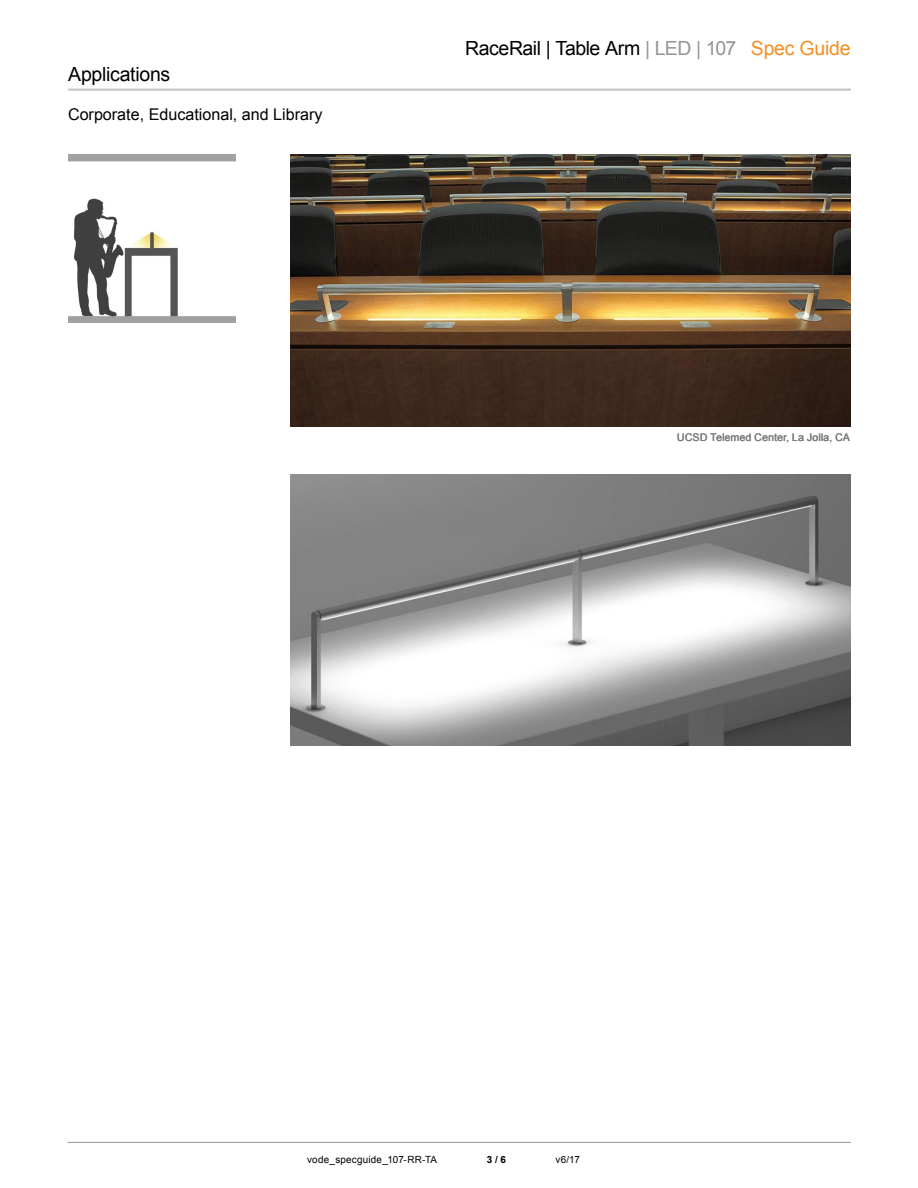
<style>
.page{position:relative;width:918px;height:1188px;background:#fff}
.page>*{position:absolute;margin:0;border:0;box-sizing:border-box;transform-origin:0 0}
.t1{font:19.5px "Arial";letter-spacing:-.02em;color:#000}
.t2{font:16.2px "Arial";color:#000}
.t3{font:10.5px "Arial";letter-spacing:.015em;color:#77787b}
.t4{font:9.9px "Arial";letter-spacing:.015em;color:#000}
.t5{font:700 9.9px "Arial";color:#000}
.s1{color:#939598}
.s2{color:#f78e21}
</style>
<div class="page">
<hr style="left:68px;top:1142px;width:783px;height:1px;background:#939598">
<hr style="left:68px;top:89px;width:783px;height:2px;background:#c7c8ca">
<img style="left:68px;top:155px;width:168px;height:168px">
<img style="left:290px;top:155px;width:560px;height:272px">
<img style="left:290px;top:474px;width:560px;height:272px">
<p class="t1" style="left:68px;top:62px;width:104px">Applications</p>
<p class="t2" style="left:68px;top:103px;width:256px">Corporate, Educational, and Library</p>
<p class="t1" style="left:465px;top:35px;width:387px">RaceRail | Table Arm <span class="s1">| LED | 107</span> <span class="s2">Spec Guide</span></p>
<p class="t3" style="left:677px;top:430px;width:174px">UCSD Telemed Center, La Jolla, CA</p>
<p class="t4" style="left:307px;top:1153px;width:131px">vode_specguide_107-RR-TA</p>
<p class="t5" style="left:487px;top:1153px;width:21px">3 / 6</p>
<p class="t4" style="left:556px;top:1153px;width:26px">v6/17</p>
</div>
